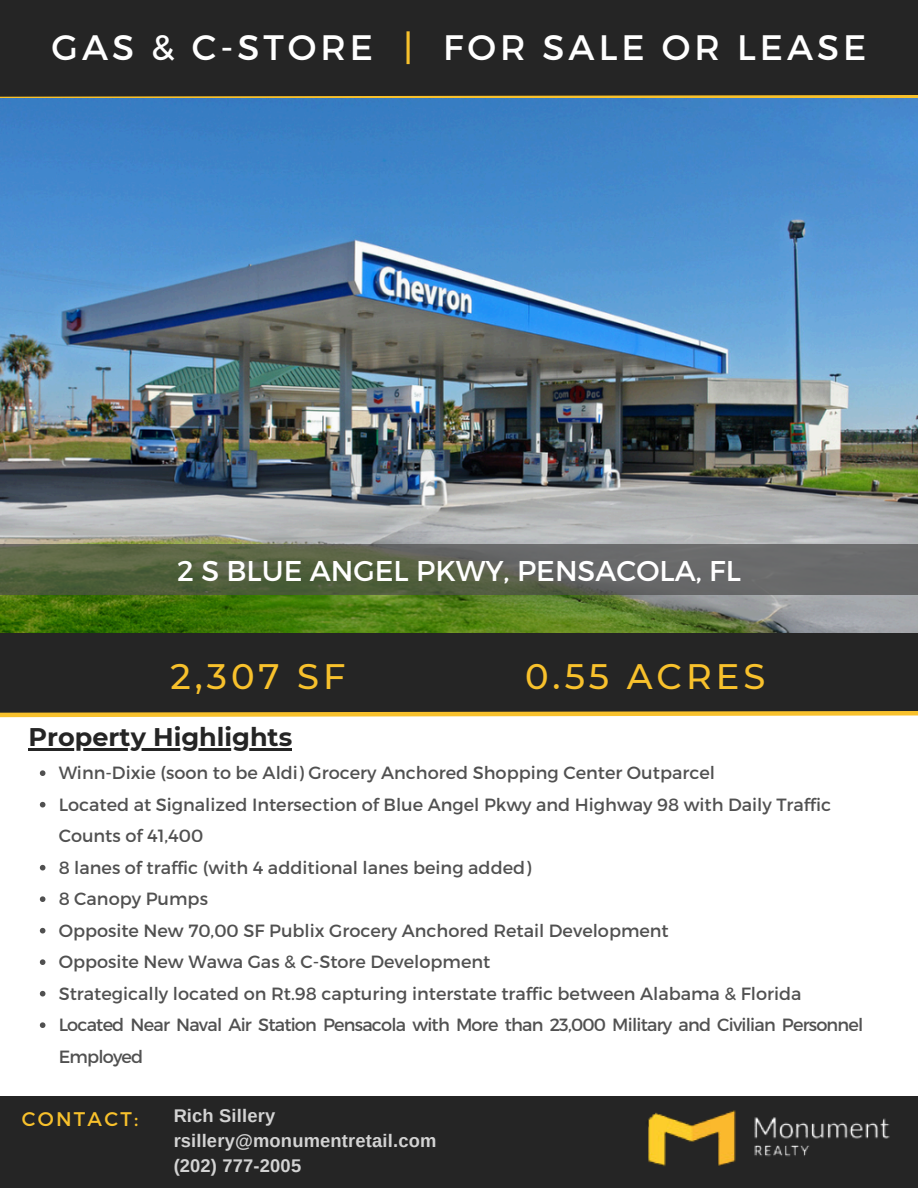
<style>
.page{position:relative;width:918px;height:1188px;background:#fff}
.page>*{position:absolute;margin:0;border:0;box-sizing:border-box;transform-origin:0 0}
.t1{font:35.4px "Montserrat";letter-spacing:.115em;color:#fff}
.t2{font:500 35.4px "Montserrat";letter-spacing:.115em;color:#f8c12c}
.t3{font:28.5px "Montserrat";color:#fff}
.t4{font:700 25.5px "Montserrat";color:#252525}
.t5{font:19.8px "Montserrat";letter-spacing:.115em;color:#f8c12c}
.t6{font:700 18.3px/24.8px "Arimo";letter-spacing:.01em;color:#fff}
.t7{font:17.7px/31.5px "Montserrat";color:#252525}
.s1{color:#f8c12c}
</style>
<div class="page">
<div style="left:0;top:0;width:918px;height:97px;background:#252525"></div>
<div style="left:0;top:628px;width:918px;height:86px;background:#252525"></div>
<svg style="left:0;top:95px;width:918px;height:4px"></svg>
<img style="left:0;top:99px;width:918px;height:533px">
<svg style="left:0;top:544px;width:918px;height:51px"></svg>
<svg style="left:0;top:711px;width:918px;height:7px"></svg>
<div style="left:0;top:1096px;width:918px;height:92px;background:#252525"></div>
<svg style="left:40px;top:770px;width:5px;height:6px"></svg>
<svg style="left:40px;top:802px;width:5px;height:6px"></svg>
<svg style="left:40px;top:865px;width:5px;height:6px"></svg>
<svg style="left:40px;top:896px;width:5px;height:6px"></svg>
<svg style="left:40px;top:928px;width:5px;height:6px"></svg>
<svg style="left:40px;top:959px;width:5px;height:6px"></svg>
<svg style="left:40px;top:991px;width:5px;height:6px"></svg>
<svg style="left:40px;top:1022px;width:5px;height:6px"></svg>
<hr style="left:29px;top:748px;width:263px;height:2px;background:#252525">
<img style="left:648px;top:1110px;width:242px;height:56px">
<h1 class="t1" style="left:52px;top:24px;width:363px">GAS &amp; C-STORE <span class="s1">|</span></h1>
<h4 class="t1" style="left:443px;top:24px;width:425px">FOR SALE OR LEASE</h4>
<p class="t3" style="left:177px;top:553px;width:565px">2 S BLUE ANGEL PKWY, PENSACOLA, FL</p>
<p class="t2" style="left:171px;top:655px;width:177px">2,307 SF</p>
<p class="t2" style="left:525px;top:655px;width:242px">0.55 ACRES</p>
<p class="t4" style="left:29px;top:721px;width:265px">Property Highlights</p>
<p class="t7" style="left:59px;top:756px;width:806px">Winn-Dixie (soon to be Aldi) Grocery Anchored Shopping Center Outparcel<br>Located at Signalized Intersection of Blue Angel Pkwy and Highway 98 with Daily Traffic Counts of 41,400<br>8 lanes of traffic (with 4 additional lanes being added)<br>8 Canopy Pumps<br>Opposite New 70,00 SF Publix Grocery Anchored Retail Development<br>Opposite New Wawa Gas &amp; C-Store Development<br>Strategically located on Rt.98 capturing interstate traffic between Alabama &amp; Florida Located Near Naval Air Station Pensacola with More than 23,000 Military and Civilian Personnel Employed</p>
<h3 class="t5" style="left:22px;top:1106px;width:118px">CONTACT:</h3>
<p class="t6" style="left:173px;top:1103px;width:265px">Rich Sillery rsillery@monumentretail.com (202) 777-2005</p>
</div>
